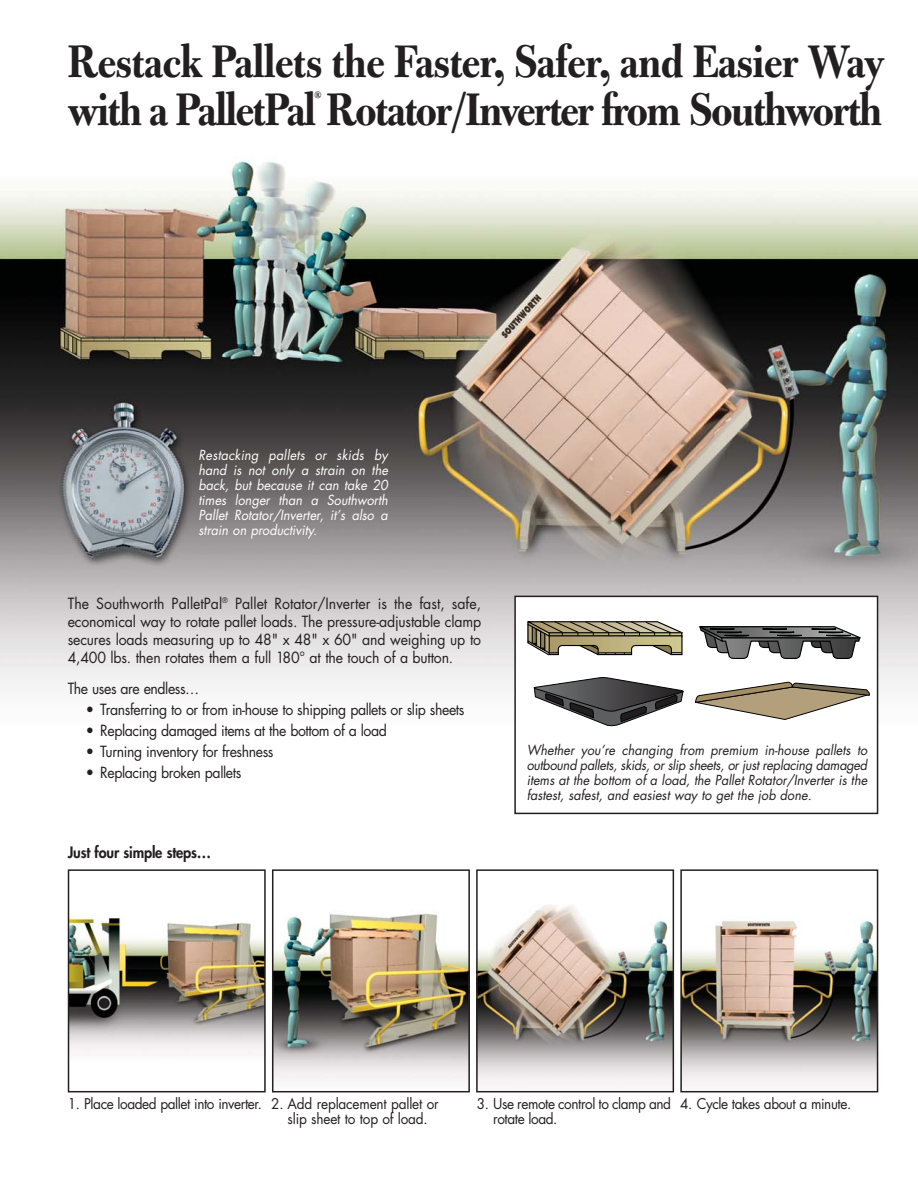
<style>
.page{position:relative;width:918px;height:1187px;background:#fff}
.page>*{position:absolute;margin:0;border:0;box-sizing:border-box;transform-origin:0 0}
.t1{font:51px/47.4px "Bulmer MT Bold Display";letter-spacing:-.025em;color:#231f20;scale:.93 1}
.t2{font:800 15.3px "Futura";letter-spacing:-.01em;color:#231f20;scale:.94 1}
.t3{font:15px/18px "Futura";letter-spacing:-.03em;color:#231f20;text-align:justify;scale:.94 1}
.t4{font:14.4px/14.4px "Futura";letter-spacing:-.03em;color:#231f20;scale:.94 1}
.t5{font:italic 13.5px/15px "Futura";color:#231f20;text-align:justify;scale:.94 1}
.t6{font:italic 13.5px/15px "Futura";color:#fff;scale:.94 1}
.t7{font:10.5px "Bulmer MT Bold Display";color:#231f20;scale:.93 1}
</style>
<div class="page">
<img style="left:0;top:161px;width:917px;height:932px">
<h1 class="t1" style="left:68px;top:44px;width:879px">Restack Pallets the Faster, Safer, and Easier Way with a PalletPal Rotator/Inverter from Southworth</h1>
<p class="t7" style="left:314px;top:92px;width:9px">®</p>
<p class="t6" style="left:198px;top:448px;width:205px">Restacking pallets or skids by hand is not only a strain on the back, but because it can take 20 times longer than a Southworth<br>Pallet Rotator/Inverter, it’s also a strain on productivity.</p>
<p class="t3" style="left:68px;top:596px;width:441px">The Southworth PalletPal<sup>®</sup> Pallet Rotator/Inverter is the fast, safe, economical way to rotate pallet loads. The pressure-adjustable clamp secures loads measuring up to 48" x 48" x 60" and weighing up to 4,400 lbs. then rotates them a full 180° at the touch of a button.</p>
<p class="t3" style="left:68px;top:681px;width:141px">The uses are endless…</p>
<p class="t3" style="left:86px;top:702px;width:404px">• Transferring to or from in-house to shipping pallets or slip sheets</p>
<p class="t3" style="left:86px;top:723px;width:322px">• Replacing damaged items at the bottom of a load</p>
<p class="t3" style="left:86px;top:744px;width:201px">• Turning inventory for freshness</p>
<p class="t3" style="left:86px;top:765px;width:167px">• Replacing broken pallets</p>
<p class="t2" style="left:68px;top:845px;width:154px">Just four simple steps…</p>
<p class="t5" style="left:526px;top:744px;width:366px">Whether you’re changing from premium in-house pallets to outbound pallets, skids, or slip sheets, or just replacing damaged items at the bottom of a load, the Pallet Rotator/Inverter is the fastest, safest, and easiest way to get the job done.</p>
<p class="t4" style="left:287px;top:1098px;width:162px;text-indent:-220px">1. Place loaded pallet into inverter. 2. Add replacement pallet or slip sheet to top of load.</p>
<p class="t4" style="left:493px;top:1098px;width:191px;text-indent:-16px">3. Use remote control to clamp and rotate load.</p>
<p class="t4" style="left:680px;top:1098px;width:183px">4. Cycle takes about a minute.</p>
</div>
